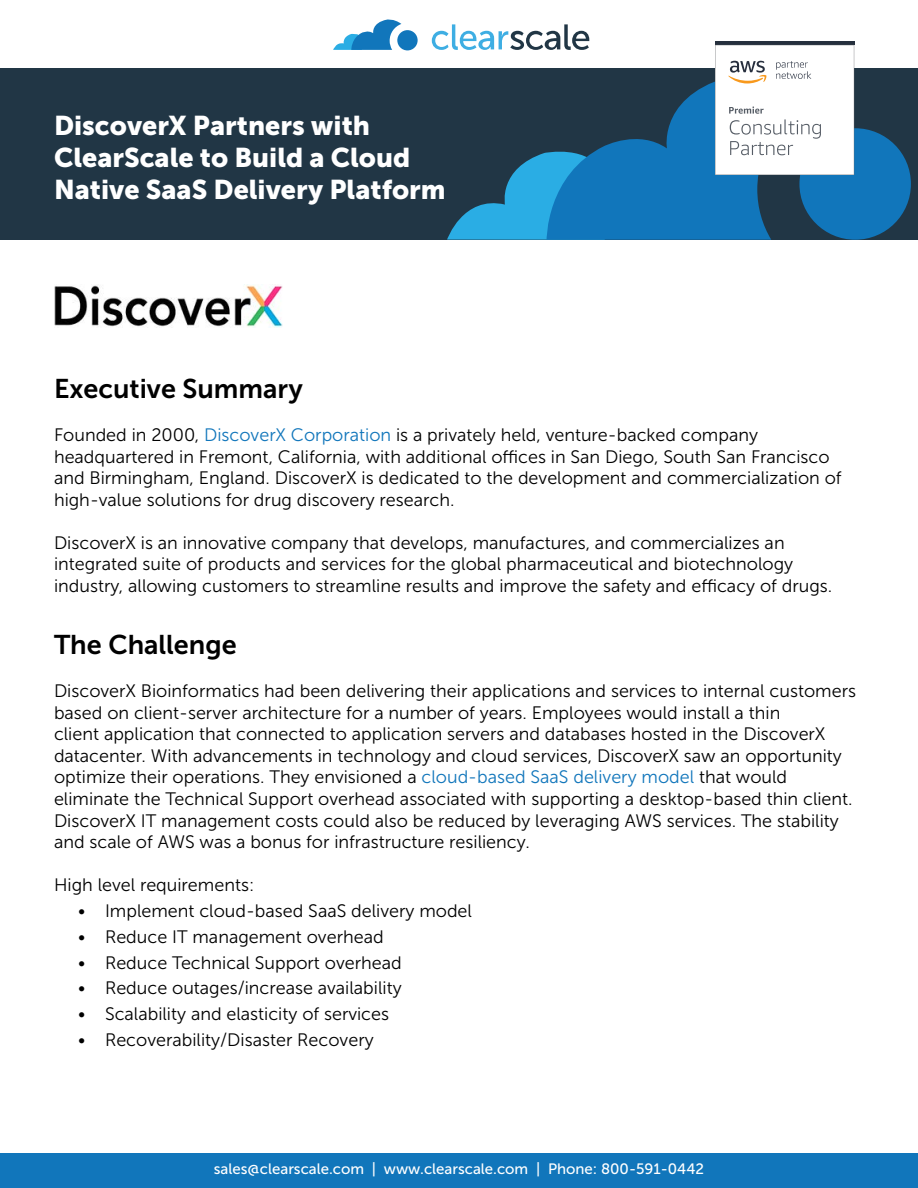
<style>
.page{position:relative;width:918px;height:1188px;background:#fff}
.page>*{position:absolute;margin:0;border:0;box-sizing:border-box;transform-origin:0 0}
.t1{font:27px/32.4px "Museo Sans 900";color:#fff}
.t2{font:27px "Museo Sans 700";color:#000}
.t3{font:18px/21.6px "Museo Sans 300";color:#000}
.t4{font:15px "Museo Sans 500";color:#fff}
.s1{color:#1176bb}
</style>
<div class="page">
<div style="left:0;top:68px;width:918px;height:172px;background:#213645"></div>
<svg style="left:447px;top:152px;width:99px;height:88px"></svg>
<div style="left:799px;top:128px;width:112px;height:112px;background:#1176bb;border-radius:50%"></div>
<svg style="left:546px;top:81px;width:276px;height:159px;fill:#1176bb"></svg>
<svg style="left:432px;top:24px;width:157px;height:26px"></svg>
<div style="left:397px;top:30px;width:21px;height:20px;background:#1176bb;border-radius:50%"></div>
<svg style="left:333px;top:19px;width:68px;height:31px"></svg>
<hr style="left:715px;top:41px;width:139px;height:4px;background:#252f3d">
<svg style="left:715px;top:45px;width:139px;height:130px"></svg>
<img style="left:54px;top:285px;width:229px;height:42px">
<div style="left:0;top:1154px;width:918px;height:34px;background:#1176bb"></div>
<h1 class="t1" style="left:54px;top:109px;width:393px">DiscoverX Partners with<br>ClearScale to Build a Cloud<br>Native SaaS Delivery Platform</h1>
<h1 class="t2" style="left:54px;top:374px;width:250px">Executive Summary</h1>
<p class="t3" style="left:54px;top:424px;width:789px">Founded in 2000, <span class="s1">DiscoverX Corporation</span> is a privately held, venture-backed company headquartered in Fremont, California, with additional offices in San Diego, South San Francisco and Birmingham, England. DiscoverX is dedicated to the development and commercialization of high-value solutions for drug discovery research.</p>
<p class="t3" style="left:54px;top:532px;width:780px">DiscoverX is an innovative company that develops, manufactures, and commercializes an integrated suite of products and services for the global pharmaceutical and biotechnology industry, allowing customers to streamline results and improve the safety and efficacy of drugs.</p>
<h1 class="t2" style="left:54px;top:630px;width:184px">The Challenge</h1>
<p class="t3" style="left:54px;top:680px;width:804px">DiscoverX Bioinformatics had been delivering their applications and services to internal customers based on client-server architecture for a number of years. Employees would install a thin<br>client application that connected to application servers and databases hosted in the DiscoverX datacenter. With advancements in technology and cloud services, DiscoverX saw an opportunity optimize their operations. They envisioned a <span class="s1">cloud-based SaaS delivery model</span> that would eliminate the Technical Support overhead associated with supporting a desktop-based thin client.<br>DiscoverX IT management costs could also be reduced by leveraging AWS services. The stability and scale of AWS was a bonus for infrastructure resiliency.</p>
<p class="t3" style="left:54px;top:874px;width:202px">High level requirements:</p>
<p class="t3" style="left:78px;top:900px;width:396px">• Implement cloud-based SaaS delivery model</p>
<p class="t3" style="left:78px;top:926px;width:307px">• Reduce IT management overhead</p>
<p class="t3" style="left:78px;top:952px;width:325px">• Reduce Technical Support overhead</p>
<p class="t3" style="left:78px;top:978px;width:325px">• Reduce outages/increase availability</p>
<p class="t3" style="left:78px;top:1003px;width:313px">• Scalability and elasticity of services</p>
<p class="t3" style="left:78px;top:1029px;width:297px">• Recoverability/Disaster Recovery</p>
<p class="t4" style="left:214px;top:1161px;width:492px">sales@clearscale.com | www.clearscale.com | Phone: 800-591-0442</p>
</div>
